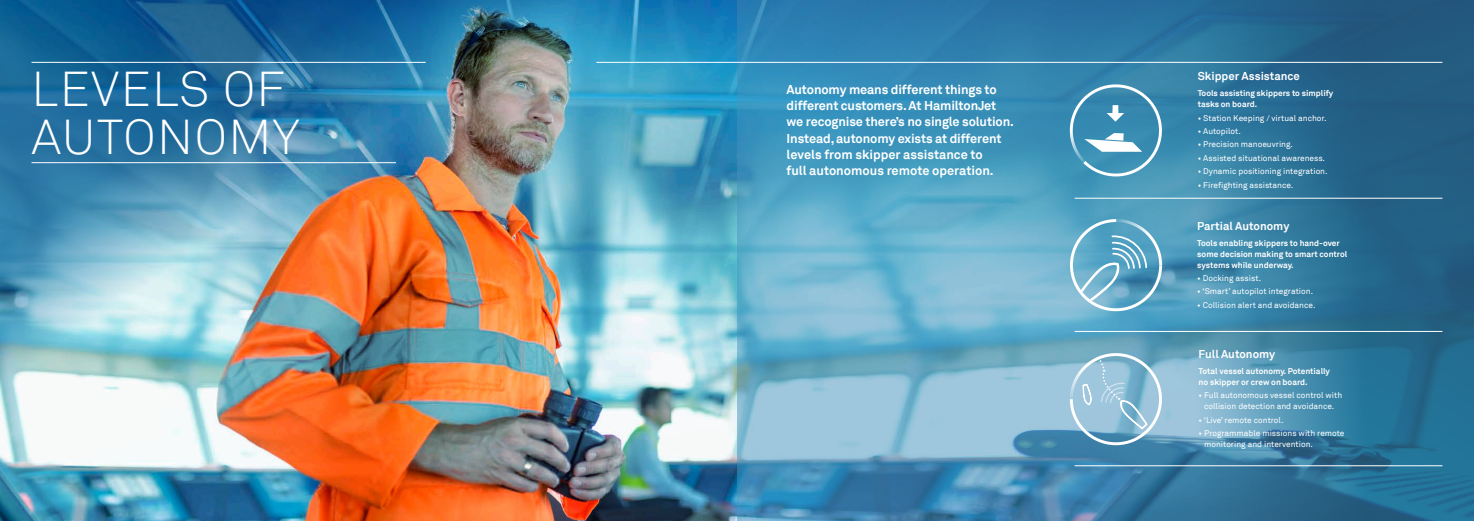
<style>
.page{position:relative;width:1474px;height:521px;background:#fff}
.page>*{position:absolute;margin:0;border:0;box-sizing:border-box;transform-origin:0 0}
.t1{font:300 48.82px/47.2px "Akkurat";letter-spacing:.03em;color:#fff}
.t2{font:700 12.78px/16.3px "Akkurat";letter-spacing:-.01em;color:#fff}
.t3{font:700 11.38px "Akkurat";color:#fff}
.t4{font:8.31px/10.9px "Akkurat";color:#fff;text-align:center}
.t5{font:700 8.31px/10.9px "Akkurat";color:#fff}
</style>
<div class="page">
<img style="left:0;top:0;width:737px;height:521px">
<svg style="left:737px;top:0;width:736px;height:521px;background:#478bae"></svg>
<hr style="left:32px;top:162px;width:364px;height:1px;background:#fff">
<hr style="left:32px;top:62px;width:394px;height:1px;background:#fff">
<hr style="left:596px;top:62px;width:846px;height:1px;background:#fff">
<hr style="left:1074px;top:198px;width:368px;height:1px;background:#fff">
<hr style="left:1074px;top:331px;width:368px;height:1px;background:#fff">
<hr style="left:1074px;top:465px;width:368px;height:1px;background:#fff">
<svg style="left:1069px;top:219px;width:93px;height:92px;background:#73b1cc"></svg>
<svg style="left:1065px;top:80px;width:101px;height:101px;background:#559bbc"></svg>
<svg style="left:1069px;top:353px;width:92px;height:92px;background:#93bed5"></svg>
<p class="t1" style="left:32px;top:67px;width:269px">LEVELS OF<br>AUTONOMY</p>
<p class="t3" style="left:1197px;top:69px;width:104px">Skipper Assistance</p>
<p class="t2" style="left:786px;top:81px;width:229px">Autonomy means different things to different customers. At HamiltonJet we recognise there’s no single solution.<br>Instead, autonomy exists at different levels from skipper assistance to<br>full autonomous remote operation.</p>
<p class="t5" style="left:1197px;top:88px;width:137px">Tools assisting skippers to simplify tasks on board.</p>
<p class="t4" style="left:1197px;top:112px;width:130px">• Station Keeping / virtual anchor.</p>
<p class="t4" style="left:1197px;top:126px;width:45px">• Autopilot.</p>
<p class="t4" style="left:1197px;top:139px;width:97px">• Precision manoeuvring.</p>
<p class="t4" style="left:1197px;top:153px;width:129px">• Assisted situational awareness.</p>
<p class="t4" style="left:1197px;top:166px;width:131px">• Dynamic positioning integration.</p>
<p class="t4" style="left:1197px;top:180px;width:97px">• Firefighting assistance.</p>
<p class="t3" style="left:1197px;top:219px;width:94px">Partial Autonomy</p>
<p class="t5" style="left:1197px;top:237px;width:152px">Tools enabling skippers to hand-over some decision making to smart control systems while underway.</p>
<p class="t4" style="left:1197px;top:273px;width:65px">• Docking assist.</p>
<p class="t4" style="left:1197px;top:286px;width:117px">• ‘Smart’ autopilot integration.</p>
<p class="t4" style="left:1197px;top:300px;width:120px">• Collision alert and avoidance.</p>
<p class="t3" style="left:1198px;top:347px;width:78px">Full Autonomy</p>
<p class="t5" style="left:1198px;top:366px;width:133px">Total vessel autonomy. Potentially no skipper or crew on board.</p>
<p class="t4" style="left:1198px;top:390px;width:145px">• Full autonomous vessel control with collision detection and avoidance.</p>
<p class="t4" style="left:1198px;top:415px;width:86px">• ‘Live’ remote control.</p>
<p class="t4" style="left:1204px;top:428px;width:142px;text-align:left;text-indent:-6px">• Programmable missions with remote monitoring and intervention.</p>
</div>
